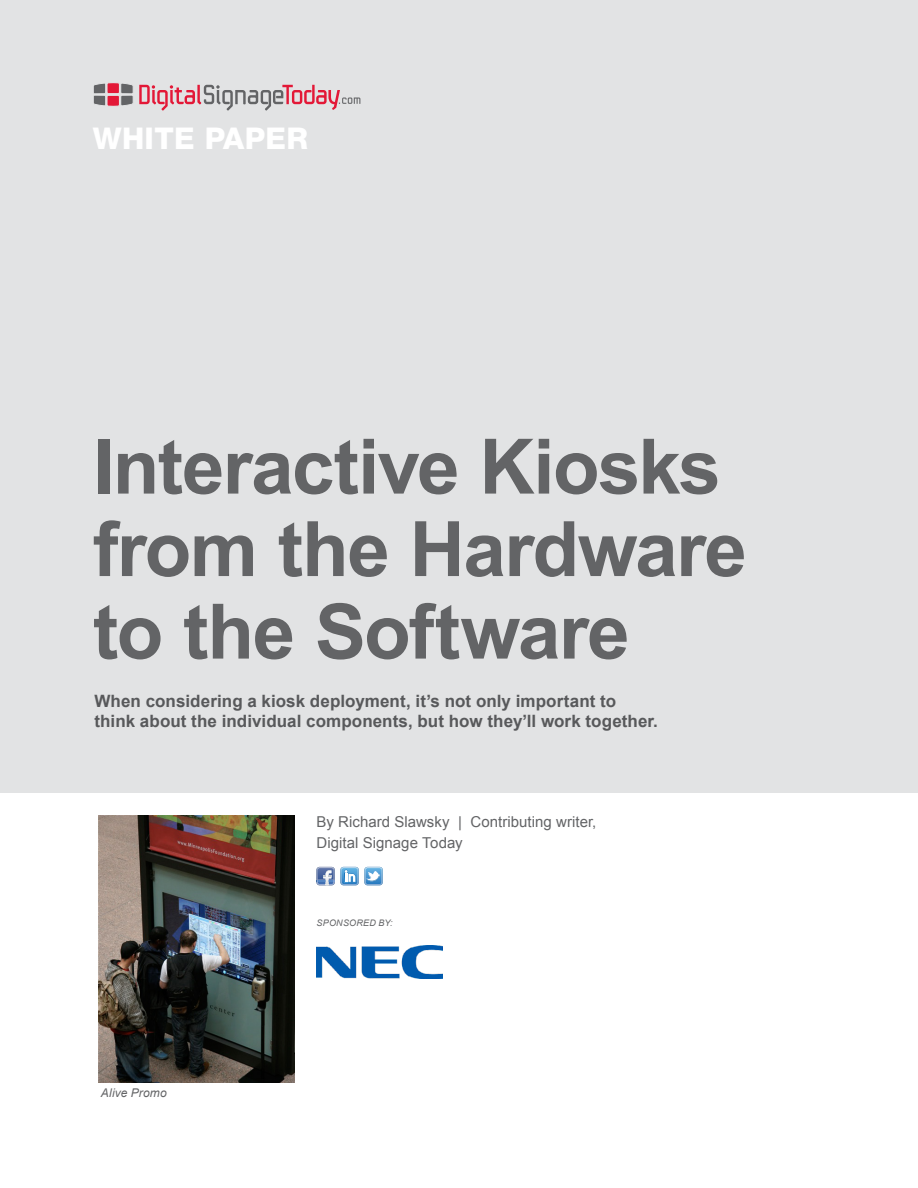
<style>
.page{position:relative;width:918px;height:1188px;background:#fff}
.page>*{position:absolute;margin:0;border:0;box-sizing:border-box;transform-origin:0 0}
.t1{font:700 76.5px/82.5px "Arial";letter-spacing:-.02em;color:#636466}
.t2{font:800 30px "Helvetica Neue LT Std";letter-spacing:.01em;color:#fff}
.t3{font:700 16.95px/20.4px "Arial";letter-spacing:.005em;color:#58595b}
.t4{font:15px/21px "Arial";color:#636466}
.t5{font:italic 12px "Arial";letter-spacing:.015em;color:#636466}
.t6{font:italic 9px "Arial";letter-spacing:.03em;color:#636466}
</style>
<div class="page">
<div style="left:0;top:0;width:918px;height:793px;background:#e2e3e4"></div>
<svg style="left:93px;top:83px;width:267px;height:28px"></svg>
<svg style="left:316px;top:867px;width:67px;height:19px"></svg>
<img style="left:316px;top:945px;width:126px;height:34px">
<img style="left:98px;top:816px;width:197px;height:266px">
<h2 class="t2" style="left:93px;top:121px;width:217px">WHITE PAPER</h2>
<h1 class="t1" style="left:93px;top:428px;width:656px">Interactive Kiosks from the Hardware to the Software</h1>
<p class="t3" style="left:94px;top:691px;width:565px">When considering a kiosk deployment, it’s not only important to think about the individual components, but how they’ll work together.</p>
<p class="t4" style="left:316px;top:811px;width:281px">By Richard Slawsky | Contributing writer,<br>Digital Signage Today</p>
<p class="t5" style="left:101px;top:1085px;width:67px">Alive Promo</p>
<p class="t6" style="left:316px;top:917px;width:78px">SPONSORED BY:</p>
</div>
